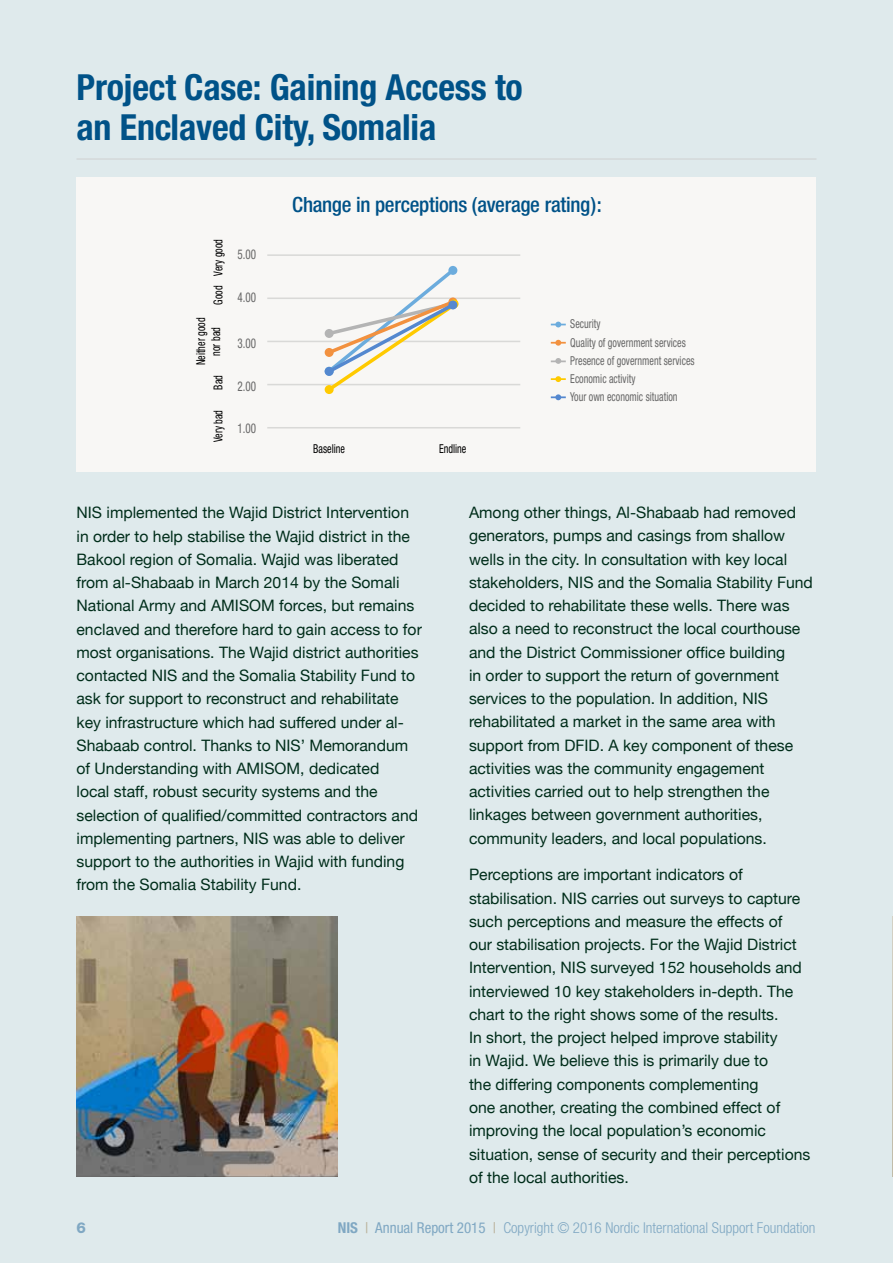
<style>
.page{position:relative;width:893px;height:1263px;background:#dfeaec}
.page>*{position:absolute;margin:0;border:0;box-sizing:border-box;transform-origin:0 0}
.t1{font:700 condensed 36px/40.5px "Helvetica Neue";letter-spacing:-.005em;color:#005288}
.t2{font:500 condensed 21px "Helvetica Neue";letter-spacing:-.015em;color:#005288}
.t3{font:15.75px/23.2px "Helvetica Neue";color:#002d1a}
.t4{font:300 condensed 15px "Helvetica Neue";color:#80a8c3}
.t5{font:800 15px "Helvetica Neue";color:#80a8c3}
.t6{font:condensed 13.5px "Helvetica Neue";color:#676767;scale:.82 1}
.t7{font:condensed 12.3px/18.3px "Helvetica Neue";color:#676767;scale:.82 1}
.t8{font:condensed 12.3px/14.7px "Helvetica Neue";color:#000;text-align:center;scale:.82 1}
.s1{font-weight:700}
.s2{font-weight:400;color:#b9b098}
.s3{font-weight:400}
</style>
<div class="page">
<svg style="left:892px;top:917px;width:1px;height:259px"></svg>
<hr style="left:76px;top:158px;width:740px;height:2px;background:#d1d3d4">
<div style="left:76px;top:177px;width:740px;height:294px;background:#f8f7f5"></div>
<hr style="left:267px;top:254px;width:253px;height:2px;background:#d9d9d7">
<hr style="left:267px;top:427px;width:253px;height:1px;background:#d9d9d7">
<hr style="left:267px;top:384px;width:253px;height:1px;background:#d9d9d7">
<hr style="left:267px;top:341px;width:253px;height:1px;background:#d9d9d7">
<hr style="left:267px;top:297px;width:253px;height:2px;background:#d9d9d7">
<svg style="left:324px;top:265px;width:134px;height:129px"></svg>
<div style="left:448px;top:300px;width:9px;height:9px;background:#5488cf;border-radius:50%"></div>
<div style="left:325px;top:367px;width:9px;height:9px;background:#5488cf;border-radius:50%"></div>
<svg style="left:551px;top:322px;width:15px;height:5px"></svg>
<svg style="left:551px;top:340px;width:15px;height:6px"></svg>
<svg style="left:551px;top:358px;width:15px;height:6px"></svg>
<svg style="left:551px;top:376px;width:15px;height:6px"></svg>
<svg style="left:551px;top:394px;width:15px;height:6px"></svg>
<img style="left:76px;top:917px;width:262px;height:259px">
<h1 class="t1" style="left:76px;top:66px;width:448px">Project Case: Gaining Access to an Enclaved City, Somalia</h1>
<p class="t8" style="left:211px;top:276px;width:47px;rotate:-90deg">Very good</p>
<p class="t8" style="left:211px;top:305px;width:25px;rotate:-90deg">Good</p>
<p class="t8" style="left:193px;top:365px;width:60px;rotate:-90deg">Neither good nor bad</p>
<p class="t8" style="left:211px;top:390px;width:19px;rotate:-90deg">Bad</p>
<p class="t8" style="left:211px;top:442px;width:41px;rotate:-90deg">Very bad</p>
<p class="t6" style="left:237px;top:246px;width:24px">5.00</p>
<p class="t6" style="left:237px;top:289px;width:24px">4.00</p>
<p class="t6" style="left:237px;top:335px;width:24px">3.00</p>
<p class="t6" style="left:237px;top:378px;width:24px">2.00</p>
<p class="t6" style="left:237px;top:420px;width:24px">1.00</p>
<h2 class="t2" style="left:292px;top:192px;width:311px">Change in perceptions (average rating):</h2>
<p class="t8" style="left:313px;top:441px;width:40px">Baseline</p>
<p class="t8" style="left:439px;top:441px;width:35px">Endline</p>
<p class="t7" style="left:570px;top:315px;width:153px">Security<br>Quality of government services<br>Presence of government services<br>Economic activity<br>Your own economic situation</p>
<p class="t3" style="left:76px;top:501px;width:347px">NIS implemented the Wajid District Intervention in order to help stabilise the Wajid district in the Bakool region of Somalia. Wajid was liberated from al-Shabaab in March 2014 by the Somali National Army and AMISOM forces, but remains enclaved and therefore hard to gain access to for most organisations. The Wajid district authorities contacted NIS and the Somalia Stability Fund to ask for support to reconstruct and rehabilitate key infrastructure which had suffered under al-Shabaab control. Thanks to NIS’ Memorandum of Understanding with AMISOM, dedicated<br>local staff, robust security systems and the selection of qualified/committed contractors and implementing partners, NIS was able to deliver support to the authorities in Wajid with funding from the Somalia Stability Fund.</p>
<p class="t3" style="left:469px;top:501px;width:345px">Among other things, Al-Shabaab had removed generators, pumps and casings from shallow wells in the city. In consultation with key local stakeholders, NIS and the Somalia Stability Fund decided to rehabilitate these wells. There was also a need to reconstruct the local courthouse and the District Commissioner office building<br>in order to support the return of government services to the population. In addition, NIS rehabilitated a market in the same area with support from DFID. A key component of these activities was the community engagement activities carried out to help strengthen the linkages between government authorities, community leaders, and local populations.</p>
<p class="t3" style="left:469px;top:863px;width:343px">Perceptions are important indicators of stabilisation. NIS carries out surveys to capture such perceptions and measure the effects of<br>our stabilisation projects. For the Wajid District Intervention, NIS surveyed 152 households and interviewed 10 key stakeholders in-depth. The chart to the right shows some of the results.<br>In short, the project helped improve stability<br>in Wajid. We believe this is primarily due to<br>the differing components complementing<br>one another, creating the combined effect of improving the local population’s economic situation, sense of security and their perceptions of the local authorities.</p>
<p class="t5" style="left:76px;top:1219px;width:11px">6</p>
<p class="t4" style="left:338px;top:1219px;width:479px"><span class="s1">NIS</span> <span class="s2">|</span> <span class="s3">Annual Report 2015</span> <span class="s2">|</span> Copyright © 2016 Nordic International Support Foundation</p>
</div>
